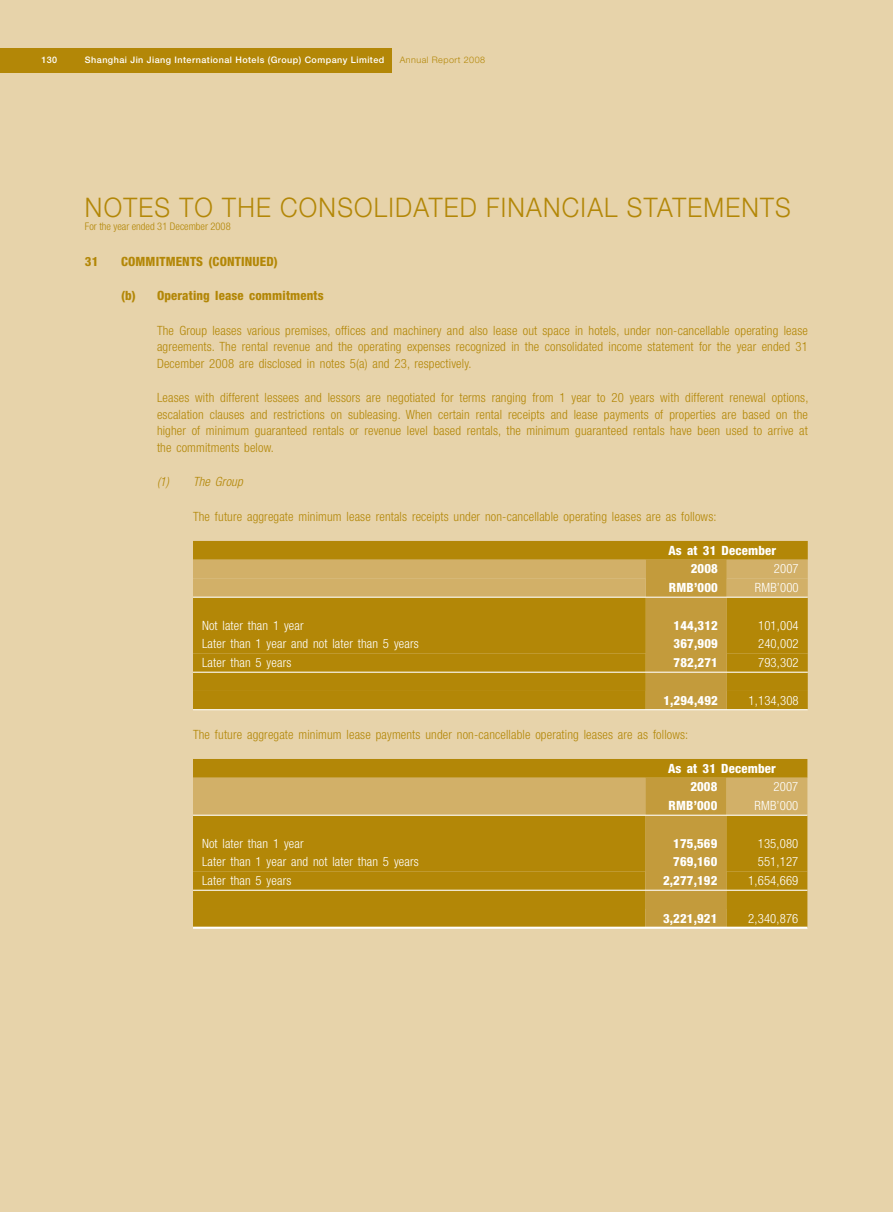
<style>
.page{position:relative;width:893px;height:1212px;background:#e7d3aa}
.page>*{position:absolute;margin:0;border:0;box-sizing:border-box;transform-origin:0 0}
.t1{font:300 27px "Helvetica Neue LT Std";letter-spacing:.05em;color:#b38707;scale:.92 1}
.t2{font:300 condensed 12.75px/16.5px "Helvetica Neue LT Std";letter-spacing:.01em;color:#b38707;text-align:justify}
.t3{font:300 condensed 12.75px "Helvetica Neue LT Std";letter-spacing:.01em;color:#fff}
.t4{font:800 condensed 12.75px/18.8px "Helvetica Neue LT Std";letter-spacing:.015em;color:#fff}
.t5{font:800 condensed 12.75px "Helvetica Neue LT Std";letter-spacing:.015em;color:#b38707}
.t6{font:italic 300 condensed 12.75px "Helvetica Neue LT Std";letter-spacing:.01em;color:#b38707}
.t7{font:300 condensed 10.5px "Helvetica Neue LT Std";color:#b38707}
.t8{font:500 9px "Helvetica Neue LT Std";letter-spacing:.05em;color:#fff}
.t9{font:300 9px "Helvetica Neue LT Std";letter-spacing:.05em;color:#b38707}
</style>
<div class="page">
<div style="left:0;top:48px;width:391px;height:24px;background:#b38707"></div>
<div style="left:193px;top:541px;width:615px;height:19px;background:#b38707"></div>
<svg style="left:193px;top:560px;width:615px;height:149px"></svg>
<svg style="left:193px;top:598px;width:615px;height:93px;fill:#b38707"></svg>
<hr style="left:193px;top:672px;width:615px;height:1px;background:#fff">
<hr style="left:193px;top:709px;width:615px;height:1px;background:#fff">
<hr style="left:193px;top:597px;width:615px;height:1px;background:#fff">
<div style="left:193px;top:759px;width:614px;height:19px;background:#b38707"></div>
<svg style="left:193px;top:778px;width:614px;height:149px"></svg>
<svg style="left:193px;top:816px;width:614px;height:93px;fill:#b38707"></svg>
<hr style="left:193px;top:927px;width:614px;height:2px;background:#fff">
<hr style="left:193px;top:815px;width:614px;height:1px;background:#fff">
<hr style="left:193px;top:890px;width:614px;height:1px;background:#fff">
<p class="t8" style="left:41px;top:56px;width:17px">130</p>
<p class="t8" style="left:85px;top:56px;width:301px">Shanghai Jin Jiang International Hotels (Group) Company Limited</p>
<p class="t9" style="left:400px;top:56px;width:87px">Annual Report 2008</p>
<h1 class="t1" style="left:85px;top:197px;width:769px">NOTES TO THE CONSOLIDATED FINANCIAL STATEMENTS</h1>
<p class="t7" style="left:85px;top:222px;width:147px">For the year ended 31 December 2008</p>
<p class="t5" style="left:85px;top:257px;width:15px">31</p>
<p class="t5" style="left:121px;top:257px;width:158px">COMMITMENTS (CONTINUED)</p>
<p class="t5" style="left:121px;top:291px;width:204px">(b) Operating lease commitments</p>
<p class="t2" style="left:157px;top:323px;width:652px">The Group leases various premises, offices and machinery and also lease out space in hotels, under non-cancellable operating lease agreements. The rental revenue and the operating expenses recognized in the consolidated income statement for the year ended 31<br>December 2008 are disclosed in notes 5(a) and 23, respectively.</p>
<p class="t2" style="left:157px;top:391px;width:653px">Leases with different lessees and lessors are negotiated for terms ranging from 1 year to 20 years with different renewal options, escalation clauses and restrictions on subleasing. When certain rental receipts and lease payments of properties are based on the higher of minimum guaranteed rentals or revenue level based rentals, the minimum guaranteed rentals have been used to arrive at the commitments below.</p>
<p class="t6" style="left:157px;top:477px;width:87px">(1) The Group</p>
<p class="t2" style="left:193px;top:509px;width:525px">The future aggregate minimum lease rentals receipts under non-cancellable operating leases are as follows:</p>
<p class="t4" style="left:691px;top:542px;width:87px;text-indent:-22px">As at 31 December<br>2008</p>
<p class="t3" style="left:774px;top:564px;width:26px">2007</p>
<p class="t4" style="left:669px;top:579px;width:50px">RMB’000</p>
<p class="t3" style="left:755px;top:583px;width:45px">RMB’000</p>
<p class="t3" style="left:202px;top:620px;width:103px">Not later than 1 year</p>
<p class="t4" style="left:674px;top:617px;width:46px">144,312</p>
<p class="t3" style="left:758px;top:620px;width:42px">101,004</p>
<p class="t3" style="left:202px;top:639px;width:218px">Later than 1 year and not later than 5 years</p>
<p class="t4" style="left:674px;top:635px;width:46px">367,909</p>
<p class="t3" style="left:758px;top:639px;width:42px">240,002</p>
<p class="t3" style="left:202px;top:658px;width:91px">Later than 5 years</p>
<p class="t4" style="left:674px;top:654px;width:46px">782,271</p>
<p class="t3" style="left:758px;top:658px;width:42px">793,302</p>
<p class="t4" style="left:663px;top:692px;width:56px">1,294,492</p>
<p class="t3" style="left:748px;top:695px;width:52px">1,134,308</p>
<p class="t2" style="left:193px;top:727px;width:497px">The future aggregate minimum lease payments under non-cancellable operating leases are as follows:</p>
<p class="t4" style="left:690px;top:760px;width:87px;text-indent:-22px">As at 31 December<br>2008</p>
<p class="t3" style="left:773px;top:782px;width:26px">2007</p>
<p class="t4" style="left:669px;top:797px;width:50px">RMB’000</p>
<p class="t3" style="left:754px;top:801px;width:45px">RMB’000</p>
<p class="t3" style="left:202px;top:838px;width:103px">Not later than 1 year</p>
<p class="t4" style="left:673px;top:835px;width:46px">175,569</p>
<p class="t3" style="left:758px;top:838px;width:42px">135,080</p>
<p class="t3" style="left:202px;top:857px;width:218px">Later than 1 year and not later than 5 years</p>
<p class="t4" style="left:673px;top:853px;width:46px">769,160</p>
<p class="t3" style="left:758px;top:857px;width:42px">551,127</p>
<p class="t3" style="left:202px;top:876px;width:91px">Later than 5 years</p>
<p class="t4" style="left:663px;top:872px;width:56px">2,277,192</p>
<p class="t3" style="left:748px;top:876px;width:52px">1,654,669</p>
<p class="t4" style="left:663px;top:910px;width:56px">3,221,921</p>
<p class="t3" style="left:748px;top:913px;width:52px">2,340,876</p>
</div>
